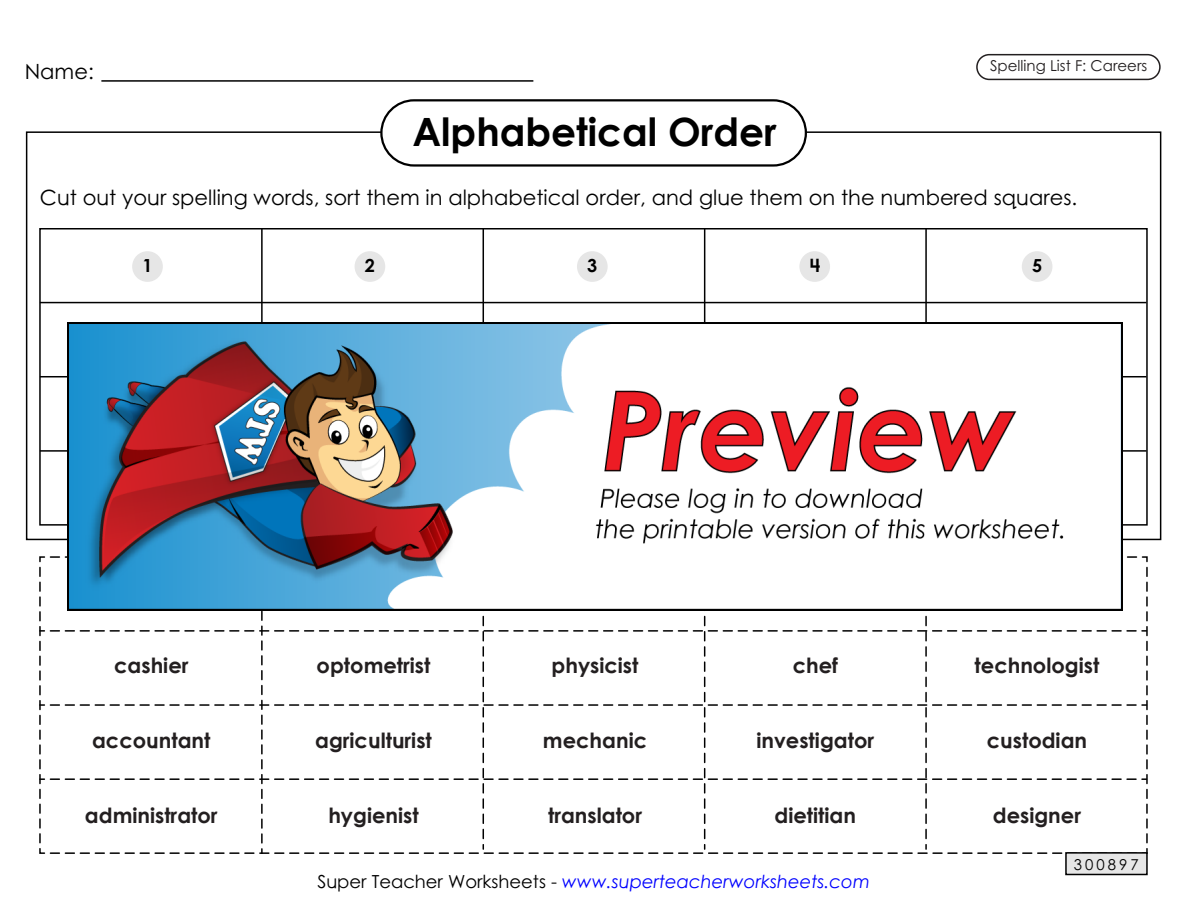
<style>
.page{position:relative;width:1188px;height:918px;background:#fff}
.page>*{position:absolute;margin:0;border:0;box-sizing:border-box;transform-origin:0 0}
.t1{font:700 39px "Century Gothic 2";color:#000}
.t2{font:700 21px "Century STW4";color:#231f20}
.t3{font:21px "Century STW4";color:#000}
.t4{font:italic 18px "Century STW4";color:#00f}
.t5{font:700 18px "Century STW4";color:#000}
.t6{font:15px "Century STW4";color:#231f20}
.t7{font:15px "Century STW4";letter-spacing:.2em;color:#010101}
.s1{font-style:normal;color:#000}
</style>
<div class="page">
<hr style="left:101px;top:80px;width:432px;height:2px;background:#000">
<div style="left:380px;top:99px;width:427px;height:68px;border:2px solid #000;border-radius:33px"></div>
<hr style="left:40px;top:302px;width:1106px;height:1px;background:#000">
<hr style="left:40px;top:376px;width:1106px;height:1px;background:#000">
<hr style="left:40px;top:450px;width:1106px;height:2px;background:#000">
<hr style="left:261px;top:228px;width:2px;height:297px;background:#000">
<hr style="left:483px;top:228px;width:1px;height:297px;background:#000">
<hr style="left:704px;top:228px;width:1px;height:297px;background:#000">
<hr style="left:925px;top:228px;width:2px;height:297px;background:#000">
<svg style="left:39px;top:556px;width:1109px;height:298px"></svg>
<div style="left:132px;top:251px;width:31px;height:31px;background:#e6e6e6;border-radius:50%"></div>
<div style="left:355px;top:251px;width:30px;height:31px;background:#e6e6e6;border-radius:50%"></div>
<div style="left:577px;top:251px;width:31px;height:31px;background:#e6e6e6;border-radius:50%"></div>
<div style="left:799px;top:251px;width:31px;height:31px;background:#e6e6e6;border-radius:50%"></div>
<div style="left:1022px;top:251px;width:30px;height:31px;background:#e6e6e6;border-radius:50%"></div>
<div style="left:1065px;top:852px;width:83px;height:23px;background:#e6e6e6;border:2px solid #000"></div>
<div style="left:976px;top:54px;width:185px;height:26px;border:2px solid #231f20;border-radius:12px"></div>
<img style="left:67px;top:323px;width:1056px;height:288px">
<p class="t3" style="left:25px;top:57px;width:71px">Name:</p>
<h1 class="t1" style="left:412px;top:102px;width:366px">Alphabetical Order</h1>
<p class="t6" style="left:990px;top:55px;width:159px">Spelling List F: Careers</p>
<p class="t3" style="left:40px;top:183px;width:1039px">Cut out your spelling words, sort them in alphabetical order, and glue them on the numbered squares.</p>
<p class="t5" style="left:142px;top:252px;width:12px">1</p>
<p class="t5" style="left:365px;top:252px;width:12px">2</p>
<p class="t5" style="left:587px;top:252px;width:12px">3</p>
<p class="t5" style="left:810px;top:252px;width:12px">4</p>
<p class="t5" style="left:1032px;top:252px;width:12px">5</p>
<p class="t2" style="left:114px;top:649px;width:76px">cashier</p>
<p class="t2" style="left:317px;top:649px;width:115px">optometrist</p>
<p class="t2" style="left:552px;top:649px;width:88px">physicist</p>
<p class="t2" style="left:793px;top:649px;width:47px">chef</p>
<p class="t2" style="left:975px;top:649px;width:126px">technologist</p>
<p class="t2" style="left:92px;top:724px;width:120px">accountant</p>
<p class="t2" style="left:315px;top:724px;width:118px">agriculturist</p>
<p class="t2" style="left:543px;top:724px;width:106px">mechanic</p>
<p class="t2" style="left:757px;top:724px;width:119px">investigator</p>
<p class="t2" style="left:987px;top:724px;width:102px">custodian</p>
<p class="t2" style="left:85px;top:799px;width:134px">administrator</p>
<p class="t2" style="left:328px;top:799px;width:92px">hygienist</p>
<p class="t2" style="left:548px;top:799px;width:96px">translator</p>
<p class="t2" style="left:775px;top:799px;width:83px">dietitian</p>
<p class="t2" style="left:993px;top:799px;width:90px">designer</p>
<p class="t7" style="left:1074px;top:854px;width:66px">300897</p>
<p class="t4" style="left:317px;top:869px;width:554px"><span class="s1">Super Teacher Worksheets -</span> www.superteacherworksheets.com</p>
</div>
